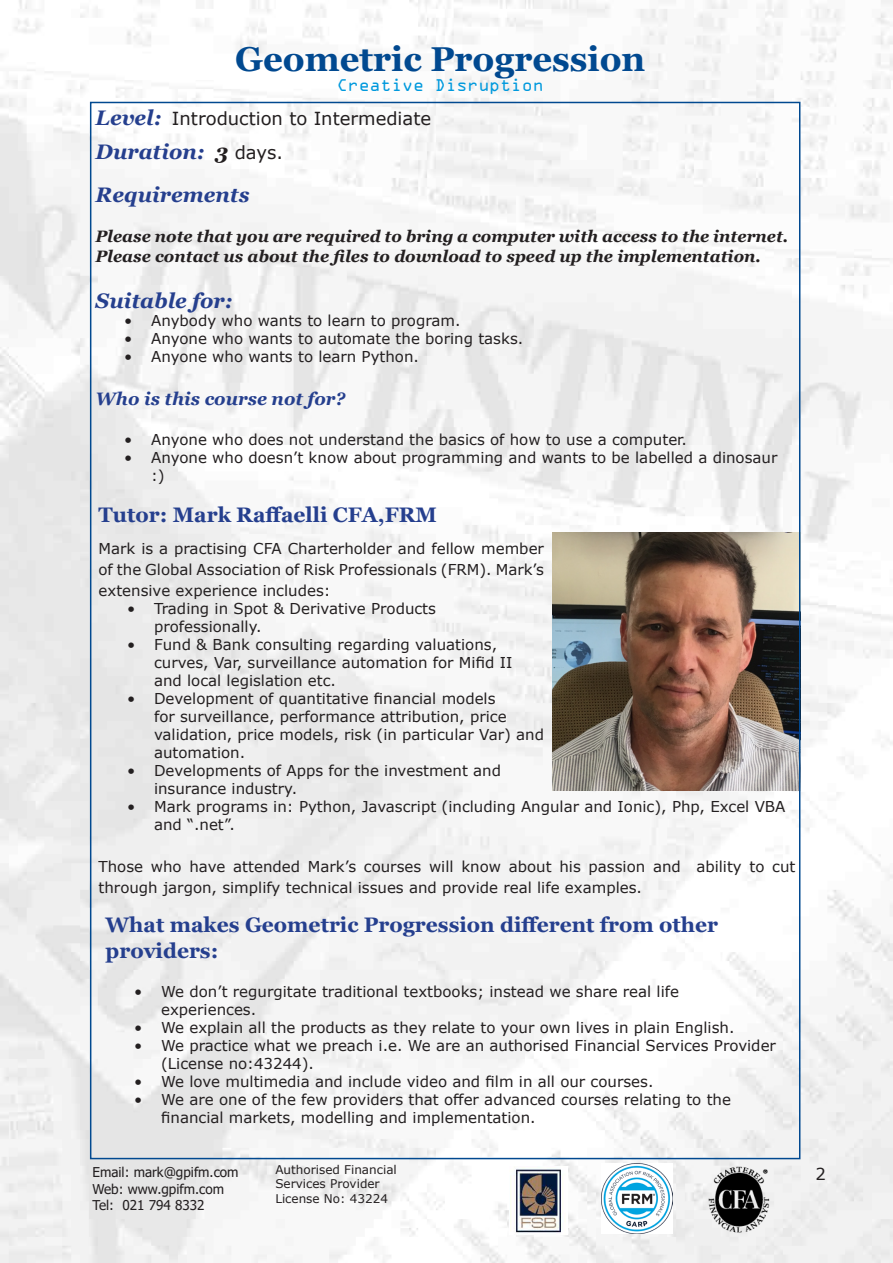
<style>
.page{position:relative;width:893px;height:1263px;background:#fff}
.page>*{position:absolute;margin:0;border:0;box-sizing:border-box;transform-origin:0 0}
.t1{font:700 34.5px "Georgia";color:#014990}
.Georgia_bolditalic_1{font:700 21px/25.2px "Georgia";color:#253f8e}
.verdana10{font:italic 700 21px "Georgia";color:#253f8e}
.verdana12{font:italic 700 21px "Georgia";color:#253f8e}
.verdana10-2{font:18px "Verdana";color:#231f20}
.verdana10-3{font:italic 700 18px "Georgia";color:#253f8e}
.t2{font:18px "OCRA Extended";color:#09d}
.t3{font:italic 700 16.5px/19.8px "Georgia";color:#231f20}
.t4{font:16.5px "Verdana";color:#231f20}
.verdana10again{font:15px/18px "Verdana";color:#231f20}
.t5{font:13.5px/16.2px "Tahoma";color:#231f20}
.t6{font:12px/14.4px "Verdana";color:#231f20}
.s1{font-family:"Georgia";font-weight:700;font-style:italic;font-size:21px;color:#253f8e}
.s2{color:#231f20}
.s3{font-family:"Verdana";font-weight:400;font-style:normal;font-size:18px;color:#231f20}
</style>
<div class="page">
<img style="left:0;top:0;width:893px;height:1263px">
<img style="left:552px;top:533px;width:245px;height:258px">
<img style="left:707px;top:1166px;width:63px;height:68px">
<img style="left:510px;top:1166px;width:58px;height:69px">
<img style="left:602px;top:1163px;width:70px;height:71px">
<h1 class="t1" style="left:235px;top:37px;width:412px">Geometric Progression</h1>
<p class="t2" style="left:337px;top:76px;width:208px">Creative Disruption</p>
<p class="verdana10-2" style="left:96px;top:106px;width:337px"><span class="s1">Level:</span> Introduction to Intermediate</p>
<p class="verdana10" style="left:96px;top:138px;width:189px">Duration: <span class="s2">3</span> <span class="s3">days.</span></p>
<p class="verdana10" style="left:96px;top:181px;width:155px">Requirements</p>
<p class="t3" style="left:96px;top:226px;width:694px">Please note that you are required to bring a computer with access to the internet.<br>Please contact us about the files to download to speed up the implementation.</p>
<p class="verdana12" style="left:96px;top:287px;width:138px">Suitable for:</p>
<p class="verdana10again" style="left:124px;top:311px;width:338px">• Anybody who wants to learn to program.</p>
<p class="verdana10again" style="left:124px;top:329px;width:401px">• Anyone who wants to automate the boring tasks.</p>
<p class="verdana10again" style="left:124px;top:347px;width:296px">• Anyone who wants to learn Python.</p>
<p class="verdana10-3" style="left:96px;top:387px;width:251px">Who is this course not for?</p>
<p class="verdana10again" style="left:124px;top:430px;width:564px">• Anyone who does not understand the basics of how to use a computer.</p>
<p class="verdana10again" style="left:151px;top:448px;width:628px;text-indent:-27px">• Anyone who doesn’t know about programming and wants to be labelled a dinosaur :)</p>
<p class="Georgia_bolditalic_1" style="left:99px;top:502px;width:340px">Tutor: Mark Raffaelli CFA,FRM</p>
<p class="verdana10again" style="left:99px;top:538px;width:447px;line-height:21px;text-align:justify">Mark is a practising CFA Charterholder and fellow member of the Global Association of Risk Professionals (FRM). Mark’s extensive experience includes:</p>
<p class="verdana10again" style="left:154px;top:599px;width:283px;text-indent:-27px">• Trading in Spot &amp; Derivative Products professionally.</p>
<p class="verdana10again" style="left:154px;top:635px;width:360px;text-indent:-27px">• Fund &amp; Bank consulting regarding valuations, curves, Var, surveillance automation for Mifid II and local legislation etc.</p>
<p class="verdana10again" style="left:154px;top:689px;width:391px;text-indent:-27px">• Development of quantitative financial models<br>for surveillance, performance attribution, price validation, price models, risk (in particular Var) and automation.</p>
<p class="verdana10again" style="left:154px;top:761px;width:349px;text-indent:-27px">• Developments of Apps for the investment and insurance industry.</p>
<p class="verdana10again" style="left:154px;top:797px;width:633px;text-indent:-27px">• Mark programs in: Python, Javascript (including Angular and Ionic), Php, Excel VBA and “.net”.</p>
<p class="verdana10again" style="left:99px;top:856px;width:698px;line-height:21px">Those who have attended Mark’s courses will know about his passion and ability to cut through jargon, simplify technical issues and provide real life examples.</p>
<p class="Georgia_bolditalic_1" style="left:106px;top:912px;width:614px">What makes Geometric Progression different from other providers:</p>
<p class="verdana10again" style="left:161px;top:982px;width:519px;text-indent:-27px">• We don’t regurgitate traditional textbooks; instead we share real life experiences.</p>
<p class="verdana10again" style="left:134px;top:1018px;width:602px">• We explain all the products as they relate to your own lives in plain English.</p>
<p class="verdana10again" style="left:161px;top:1036px;width:616px;text-indent:-27px">• We practice what we preach i.e. We are an authorised Financial Services Provider (License no:43244).</p>
<p class="verdana10again" style="left:134px;top:1072px;width:521px">• We love multimedia and include video and film in all our courses.</p>
<p class="verdana10again" style="left:161px;top:1090px;width:571px;text-indent:-27px">• We are one of the few providers that offer advanced courses relating to the financial markets, modelling and implementation.</p>
<p class="t5" style="left:92px;top:1165px;width:148px">Email: mark@gpifm.com<br>Web: www.gpifm.com<br>Tel: 021 794 8332</p>
<p class="t6" style="left:275px;top:1162px;width:123px">Authorised Financial<br>Services Provider<br>License No: 43224</p>
<p class="t4" style="left:815px;top:1162px;width:12px">2</p>
</div>
